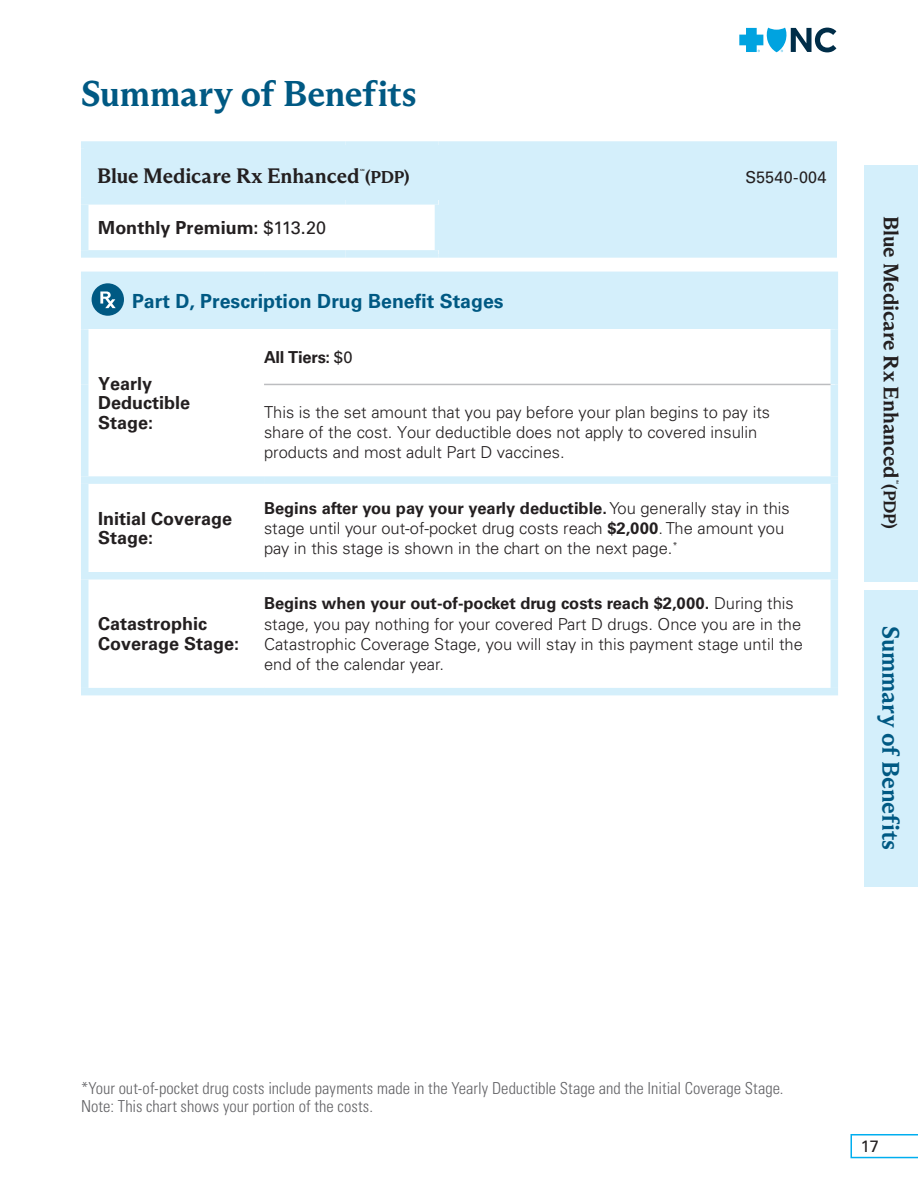
<style>
.page{position:relative;width:918px;height:1188px;background:#fff}
.page>*{position:absolute;margin:0;border:0;box-sizing:border-box;transform-origin:0 0}
.t1{font:700 36px "Blue Ridge";letter-spacing:-.005em;color:#005983}
.t2{font:700 24px "Blue Ridge";letter-spacing:-.005em;color:#005983}
.t3{font:700 21px "Blue Ridge";letter-spacing:-.005em;color:#231f20}
.t4{font:700 19.5px "Univers LT Std";color:#005983}
.t5{font:700 18px/19.5px "Univers LT Std";color:#231f20}
.t6{font:700 17.25px "Blue Ridge";letter-spacing:-.02em;color:#231f20}
.t7{font:300 16.5px/20.2px "Univers LT Std";color:#231f20}
.t8{font:300 condensed 16.5px/18px "Univers LT Std";color:#636366}
.t9{font:16.5px "Univers LT Std";letter-spacing:.015em;color:#231f20}
.t10{font:700 16.5px "Univers LT Std";letter-spacing:-.015em;color:#231f20}
.t11{font:700 3px "Blue Ridge";color:#231f20}
.s1{font-weight:400}
.s2{font-weight:700}
</style>
<div class="page">
<svg style="left:739px;top:28px;width:97px;height:24px"></svg>
<div style="left:864px;top:165px;width:54px;height:417px;background:#d4effb"></div>
<div style="left:864px;top:590px;width:54px;height:297px;background:#d4effb"></div>
<div style="left:264px;top:688px;width:574px;height:7px;background:#d4effb"></div>
<div style="left:264px;top:572px;width:574px;height:8px;background:#d4effb"></div>
<div style="left:831px;top:279px;width:7px;height:50px;background:#d4effb"></div>
<div style="left:831px;top:384px;width:7px;height:92px;background:#d4effb"></div>
<div style="left:831px;top:484px;width:7px;height:88px;background:#d4effb"></div>
<div style="left:831px;top:580px;width:7px;height:108px;background:#d4effb"></div>
<div style="left:81px;top:272px;width:183px;height:7px;background:#d4effb"></div>
<div style="left:264px;top:272px;width:574px;height:7px;background:#d4effb"></div>
<div style="left:81px;top:279px;width:7px;height:50px;background:#d4effb"></div>
<div style="left:85px;top:275px;width:749px;height:54px;background:#d4effb"></div>
<div style="left:438px;top:250px;width:399px;height:8px;background:#d4effb"></div>
<div style="left:81px;top:141px;width:162px;height:8px;background:#d4effb"></div>
<div style="left:243px;top:141px;width:103px;height:8px;background:#d4effb"></div>
<div style="left:346px;top:141px;width:92px;height:8px;background:#d4effb"></div>
<div style="left:438px;top:141px;width:399px;height:8px;background:#d4effb"></div>
<div style="left:81px;top:149px;width:7px;height:48px;background:#d4effb"></div>
<div style="left:438px;top:201px;width:399px;height:53px;background:#d4effb"></div>
<div style="left:438px;top:145px;width:399px;height:56px;background:#d4effb"></div>
<div style="left:346px;top:145px;width:92px;height:56px;background:#d4effb"></div>
<div style="left:243px;top:145px;width:103px;height:56px;background:#d4effb"></div>
<div style="left:85px;top:145px;width:158px;height:56px;background:#d4effb"></div>
<div style="left:92px;top:283px;width:32px;height:33px;background:#005983;border-radius:50%"></div>
<svg style="left:100px;top:291px;width:16px;height:17px"></svg>
<svg style="left:850px;top:1134px;width:68px;height:24px"></svg>
<div style="left:81px;top:688px;width:183px;height:7px;background:#d4effb"></div>
<div style="left:81px;top:572px;width:183px;height:8px;background:#d4effb"></div>
<div style="left:81px;top:476px;width:183px;height:8px;background:#d4effb"></div>
<div style="left:264px;top:476px;width:574px;height:8px;background:#d4effb"></div>
<div style="left:831px;top:329px;width:7px;height:55px;background:#d4effb"></div>
<div style="left:81px;top:329px;width:7px;height:55px;background:#d4effb"></div>
<div style="left:81px;top:384px;width:7px;height:92px;background:#d4effb"></div>
<div style="left:81px;top:484px;width:7px;height:88px;background:#d4effb"></div>
<div style="left:81px;top:580px;width:7px;height:108px;background:#d4effb"></div>
<hr style="left:264px;top:384px;width:567px;height:1px;background:#bcbdc0">
<div style="left:81px;top:205px;width:7px;height:45px;background:#d4effb"></div>
<div style="left:81px;top:250px;width:162px;height:8px;background:#d4effb"></div>
<div style="left:243px;top:250px;width:103px;height:8px;background:#d4effb"></div>
<div style="left:346px;top:250px;width:92px;height:8px;background:#d4effb"></div>
<div style="left:81px;top:197px;width:162px;height:8px;background:#d4effb"></div>
<div style="left:243px;top:197px;width:103px;height:8px;background:#d4effb"></div>
<div style="left:346px;top:197px;width:92px;height:8px;background:#d4effb"></div>
<div style="left:435px;top:205px;width:7px;height:45px;background:#d4effb"></div>
<h1 class="t1" style="left:81px;top:72px;width:337px">Summary of Benefits</h1>
<p class="t3" style="left:97px;top:164px;width:264px">Blue Medicare Rx Enhanced</p>
<p class="t11" style="left:360px;top:168px;width:6px">SM</p>
<p class="t6" style="left:365px;top:167px;width:46px">(PDP)</p>
<p class="t9" style="left:745px;top:168px;width:82px">S5540-004</p>
<p class="t5" style="left:98px;top:218px;width:229px">Monthly Premium: <span class="s1">$113.20</span></p>
<h3 class="t4" style="left:132px;top:290px;width:373px">Part D, Prescription Drug Benefit Stages</h3>
<p class="t5" style="left:98px;top:374px;width:94px">Yearly<br>Deductible<br>Stage:</p>
<p class="t10" style="left:264px;top:347px;width:90px">All Tiers: <span class="s1">$0</span></p>
<p class="t7" style="left:264px;top:402px;width:508px">This is the set amount that you pay before your plan begins to pay its share of the cost. Your deductible does not apply to covered insulin products and most adult Part D vaccines.</p>
<p class="t5" style="left:98px;top:509px;width:136px">Initial Coverage<br>Stage:</p>
<p class="t7" style="left:264px;top:498px;width:527px"><span class="s2">Begins after you pay your yearly deductible.</span> You generally stay in this stage until your out-of-pocket drug costs reach <span class="s2">$2,000</span>. The amount you pay in this stage is shown in the chart on the next page.<sup>*</sup></p>
<p class="t5" style="left:98px;top:615px;width:143px">Catastrophic<br>Coverage Stage:</p>
<p class="t7" style="left:264px;top:593px;width:540px"><span class="s2">Begins when your out-of-pocket drug costs reach $2,000.</span> During this stage, you pay nothing for your covered Part D drugs. Once you are in the Catastrophic Coverage Stage, you will stay in this payment stage until the end of the calendar year.</p>
<p class="t3" style="left:903px;top:216px;width:264px;rotate:90deg">Blue Medicare Rx Enhanced</p>
<p class="t11" style="left:899px;top:480px;width:6px;rotate:90deg">SM</p>
<p class="t6" style="left:900px;top:484px;width:46px;rotate:90deg">(PDP)</p>
<h2 class="t2" style="left:905px;top:626px;width:226px;rotate:90deg">Summary of Benef its</h2>
<p class="t8" style="left:81px;top:1080px;width:704px">*Your out-of-pocket drug costs include payments made in the Yearly Deductible Stage and the Initial Coverage Stage.<br>Note: This chart shows your portion of the costs.</p>
<p class="t9" style="left:861px;top:1136px;width:20px">17</p>
</div>
